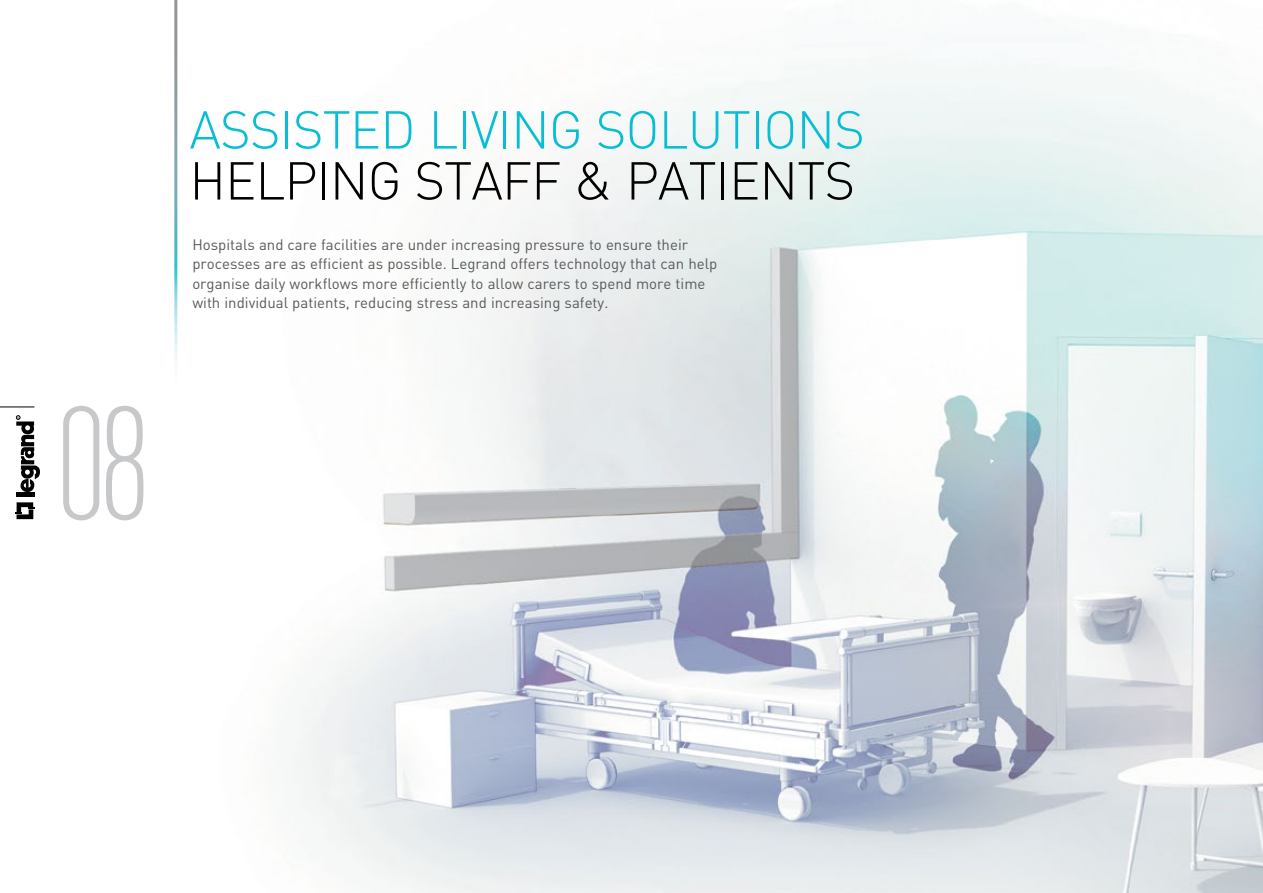
<style>
.page{position:relative;width:1263px;height:893px;background:#fff}
.page>*{position:absolute;margin:0;border:0;box-sizing:border-box;transform-origin:0 0}
.t1{font:300 condensed 157.5px "DIN Pro";color:#c7c8ca}
.t2{font:300 52.5px "DIN";letter-spacing:-.02em;color:#08bed5}
.t3{font:300 52.5px "DIN";letter-spacing:-.02em;color:#000}
.t4{font:15px/19.5px "DIN";color:#58595b}
</style>
<div class="page">
<img style="left:177px;top:0;width:1086px;height:893px">
<hr style="left:0;top:407px;width:34px;height:1px;background:#000">
<hr style="left:16px;top:493px;width:18px;height:4px;background:#000">
<svg style="left:15px;top:502px;width:20px;height:17px"></svg>
<svg style="left:16px;top:416px;width:24px;height:76px"></svg>
<h1 class="t1" style="left:54px;top:352px;width:99px">08</h1>
<h2 class="t2" style="left:189px;top:97px;width:677px">ASSISTED LIVING SOLUTIONS</h2>
<h2 class="t3" style="left:189px;top:148px;width:667px">HELPING STAFF &amp; PATIENTS</h2>
<p class="t4" style="left:192px;top:234px;width:526px">Hospitals and care facilities are under increasing pressure to ensure their processes are as efficient as possible. Legrand offers technology that can help organise daily workflows more efficiently to allow carers to spend more time with individual patients, reducing stress and increasing safety.</p>
</div>
